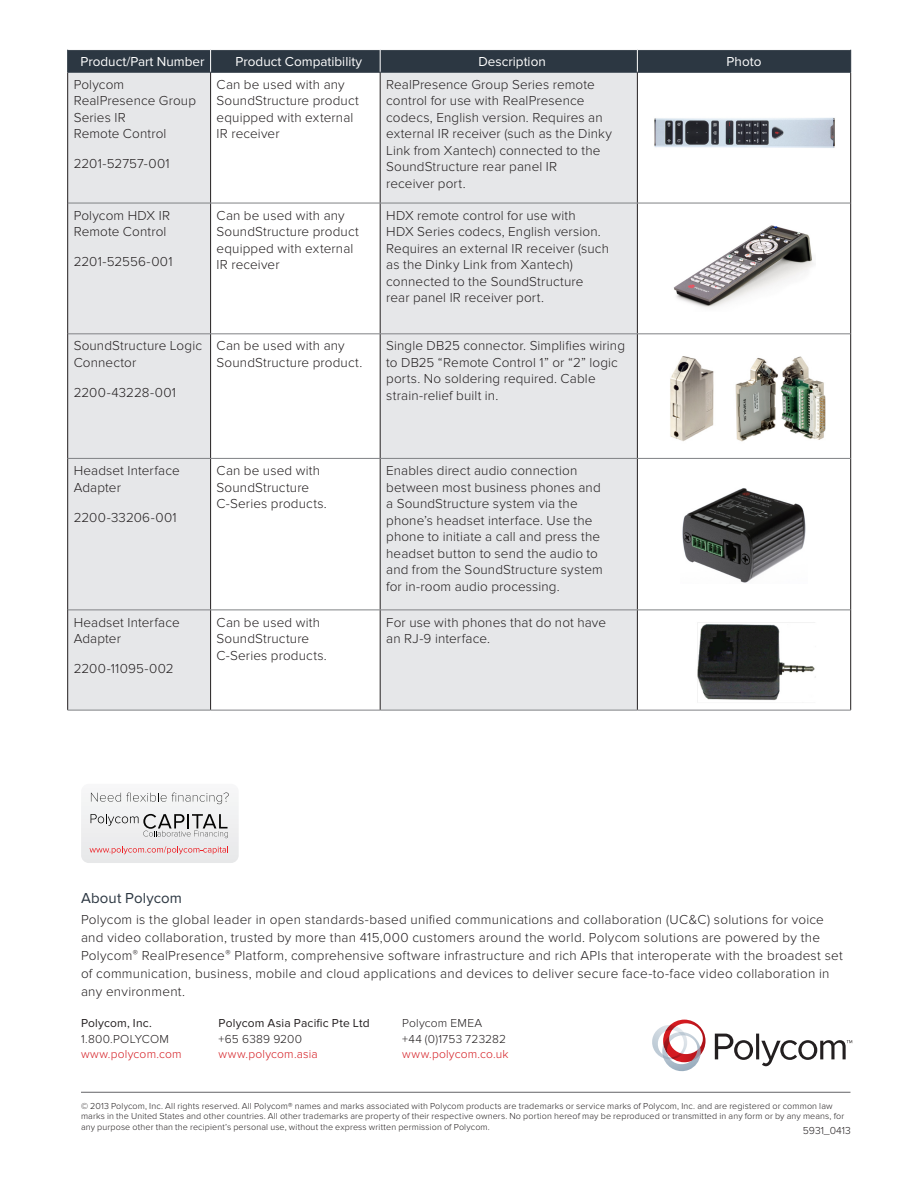
<style>
.page{position:relative;width:918px;height:1188px;background:#fff}
.page>*{position:absolute;margin:0;border:0;box-sizing:border-box;transform-origin:0 0}
.About_Polycom_Header{font:15px "Proxima Nova";letter-spacing:.01em;color:#2c3742}
.Table_Body_Copy{font:300 13.5px/16.5px "Proxima Nova";letter-spacing:.01em;color:#231f20}
.Body_Copy_Text{font:300 13.5px/18px "Proxima Nova";letter-spacing:.02em;color:#231f20}
.t1{font:13.5px "Proxima Nova";color:#fff}
.Address_Bar_URL{font:300 12px "Proxima Nova";letter-spacing:.015em;color:#d41b21}
.Address_Bar_Address{font:300 12px "Proxima Nova";letter-spacing:.015em;color:#231f20}
.Address_Bar_Header{font:12px "Proxima Nova";letter-spacing:.015em;color:#231f20}
.Address_Bar_Header-2{font:300 12px "Proxima Nova";letter-spacing:.015em;color:#231f20}
.Part_Number{font:300 10.5px "Proxima Nova";color:#231f20}
.Legal_Disclaimer{font:300 9px/10.5px "Proxima Nova";letter-spacing:.015em;color:#231f20}
</style>
<div class="page">
<svg style="left:81px;top:792px;width:158px;height:71px"></svg>
<hr style="left:81px;top:1092px;width:769px;height:1px;background:#636366">
<svg style="left:652px;top:1020px;width:54px;height:51px"></svg>
<svg style="left:715px;top:1034px;width:38px;height:26px"></svg>
<hr style="left:756px;top:1034px;width:3px;height:25px;background:#231f20">
<svg style="left:761px;top:1040px;width:91px;height:26px"></svg>
<svg style="left:68px;top:73px;width:569px;height:637px;fill:#e6e7e9"></svg>
<hr style="left:67px;top:72px;width:1px;height:131px;background:#231f20">
<hr style="left:210px;top:72px;width:1px;height:131px;background:#231f20">
<hr style="left:380px;top:72px;width:1px;height:131px;background:#231f20">
<hr style="left:637px;top:72px;width:1px;height:131px;background:#231f20">
<hr style="left:850px;top:72px;width:1px;height:131px;background:#231f20">
<hr style="left:67px;top:203px;width:1px;height:131px;background:#231f20">
<hr style="left:210px;top:203px;width:1px;height:131px;background:#231f20">
<hr style="left:380px;top:203px;width:1px;height:131px;background:#231f20">
<hr style="left:637px;top:203px;width:1px;height:131px;background:#231f20">
<hr style="left:850px;top:203px;width:1px;height:131px;background:#231f20">
<hr style="left:67px;top:334px;width:1px;height:124px;background:#231f20">
<hr style="left:210px;top:334px;width:1px;height:124px;background:#231f20">
<hr style="left:380px;top:334px;width:1px;height:124px;background:#231f20">
<hr style="left:637px;top:334px;width:1px;height:124px;background:#231f20">
<hr style="left:850px;top:334px;width:1px;height:124px;background:#231f20">
<hr style="left:67px;top:458px;width:1px;height:152px;background:#231f20">
<hr style="left:210px;top:459px;width:1px;height:151px;background:#231f20">
<hr style="left:380px;top:459px;width:1px;height:151px;background:#231f20">
<hr style="left:637px;top:459px;width:1px;height:151px;background:#231f20">
<hr style="left:850px;top:458px;width:1px;height:152px;background:#231f20">
<hr style="left:67px;top:610px;width:1px;height:100px;background:#231f20">
<hr style="left:210px;top:610px;width:1px;height:100px;background:#231f20">
<hr style="left:380px;top:610px;width:1px;height:100px;background:#231f20">
<hr style="left:637px;top:610px;width:1px;height:100px;background:#231f20">
<hr style="left:850px;top:610px;width:1px;height:100px;background:#231f20">
<hr style="left:68px;top:203px;width:143px;height:1px;background:#808285">
<hr style="left:211px;top:203px;width:169px;height:1px;background:#808285">
<hr style="left:380px;top:203px;width:257px;height:1px;background:#808285">
<hr style="left:637px;top:203px;width:214px;height:1px;background:#808285">
<hr style="left:68px;top:334px;width:143px;height:1px;background:#808285">
<hr style="left:211px;top:334px;width:169px;height:1px;background:#808285">
<hr style="left:380px;top:334px;width:257px;height:1px;background:#808285">
<hr style="left:637px;top:334px;width:214px;height:1px;background:#808285">
<hr style="left:68px;top:458px;width:143px;height:1px;background:#808285">
<hr style="left:211px;top:458px;width:169px;height:1px;background:#808285">
<hr style="left:380px;top:458px;width:257px;height:1px;background:#808285">
<hr style="left:637px;top:458px;width:214px;height:1px;background:#808285">
<hr style="left:68px;top:610px;width:143px;height:1px;background:#808285">
<hr style="left:211px;top:610px;width:169px;height:1px;background:#808285">
<hr style="left:380px;top:610px;width:257px;height:1px;background:#808285">
<hr style="left:637px;top:610px;width:214px;height:1px;background:#808285">
<hr style="left:68px;top:710px;width:143px;height:1px;background:#808285">
<hr style="left:211px;top:710px;width:169px;height:1px;background:#808285">
<hr style="left:380px;top:710px;width:257px;height:1px;background:#808285">
<hr style="left:637px;top:710px;width:214px;height:1px;background:#808285">
<div style="left:67px;top:50px;width:784px;height:22px;background:#2c3742"></div>
<hr style="left:68px;top:72px;width:143px;height:1px;background:#2c3742">
<hr style="left:211px;top:72px;width:169px;height:1px;background:#2c3742">
<hr style="left:380px;top:72px;width:257px;height:1px;background:#2c3742">
<hr style="left:637px;top:72px;width:214px;height:1px;background:#2c3742">
<img style="left:673px;top:225px;width:141px;height:83px">
<img style="left:670px;top:356px;width:156px;height:86px">
<img style="left:682px;top:488px;width:124px;height:95px">
<img style="left:697px;top:622px;width:119px;height:80px">
<img style="left:654px;top:117px;width:181px;height:31px">
<p class="t1" style="left:80px;top:54px;width:126px">Product/Part Number</p>
<p class="t1" style="left:236px;top:54px;width:128px">Product Compatibility</p>
<p class="t1" style="left:478px;top:54px;width:69px">Description</p>
<p class="t1" style="left:727px;top:54px;width:36px">Photo</p>
<p class="Table_Body_Copy" style="left:74px;top:76px;width:124px">Polycom<br>RealPresence Group<br>Series IR<br>Remote Control</p>
<p class="Table_Body_Copy" style="left:74px;top:156px;width:97px">2201-52757-001</p>
<p class="Table_Body_Copy" style="left:217px;top:76px;width:144px">Can be used with any<br>SoundStructure product equipped with external<br>IR receiver</p>
<p class="Table_Body_Copy" style="left:386px;top:76px;width:227px">RealPresence Group Series remote control for use with RealPresence codecs, English version. Requires an external IR receiver (such as the Dinky<br>Link from Xantech) connected to the<br>SoundStructure rear panel IR<br>receiver port.</p>
<p class="Table_Body_Copy" style="left:74px;top:207px;width:98px">Polycom HDX IR<br>Remote Control</p>
<p class="Table_Body_Copy" style="left:74px;top:254px;width:100px">2201-52556-001</p>
<p class="Table_Body_Copy" style="left:74px;top:338px;width:130px">SoundStructure Logic<br>Connector</p>
<p class="Table_Body_Copy" style="left:74px;top:384px;width:104px">2200-43228-001</p>
<p class="Table_Body_Copy" style="left:217px;top:207px;width:144px">Can be used with any<br>SoundStructure product equipped with external<br>IR receiver</p>
<p class="Table_Body_Copy" style="left:386px;top:207px;width:224px">HDX remote control for use with<br>HDX Series codecs, English version.<br>Requires an external IR receiver (such as the Dinky Link from Xantech) connected to the SoundStructure rear panel IR receiver port.</p>
<p class="Table_Body_Copy" style="left:217px;top:338px;width:147px">Can be used with any<br>SoundStructure product.</p>
<p class="Table_Body_Copy" style="left:386px;top:338px;width:240px">Single DB25 connector. Simplifies wiring to DB25 “Remote Control 1” or “2” logic ports. No soldering required. Cable strain-relief built in.</p>
<p class="Table_Body_Copy" style="left:74px;top:462px;width:108px">Headset Interface<br>Adapter</p>
<p class="Table_Body_Copy" style="left:74px;top:509px;width:105px">2200-33206-001</p>
<p class="Table_Body_Copy" style="left:74px;top:614px;width:108px">Headset Interface<br>Adapter</p>
<p class="Table_Body_Copy" style="left:74px;top:660px;width:102px">2200-11095-002</p>
<p class="Table_Body_Copy" style="left:217px;top:462px;width:112px">Can be used with<br>SoundStructure<br>C-Series products.</p>
<p class="Table_Body_Copy" style="left:386px;top:462px;width:218px">Enables direct audio connection between most business phones and a SoundStructure system via the phone’s headset interface. Use the phone to initiate a call and press the headset button to send the audio to and from the SoundStructure system for in-room audio processing.</p>
<p class="Table_Body_Copy" style="left:217px;top:614px;width:112px">Can be used with<br>SoundStructure<br>C-Series products.</p>
<p class="Table_Body_Copy" style="left:386px;top:614px;width:221px">For use with phones that do not have an RJ-9 interface.</p>
<p class="About_Polycom_Header" style="left:81px;top:889px;width:102px">About Polycom</p>
<p class="Body_Copy_Text" style="left:81px;top:911px;width:763px">Polycom is the global leader in open standards-based unified communications and collaboration (UC&amp;C) solutions for voice and video collaboration, trusted by more than 415,000 customers around the world. Polycom solutions are powered by the Polycom<sup>®</sup> RealPresence<sup>®</sup> Platform, comprehensive software infrastructure and rich APIs that interoperate with the broadest set of communication, business, mobile and cloud applications and devices to deliver secure face-to-face video collaboration in any environment.</p>
<p class="Address_Bar_Header" style="left:81px;top:1016px;width:72px">Polycom, Inc.</p>
<p class="Address_Bar_Address" style="left:81px;top:1032px;width:89px">1.800.POLYCOM</p>
<p class="Address_Bar_URL" style="left:81px;top:1047px;width:102px">www.polycom.com</p>
<p class="Address_Bar_Header" style="left:219px;top:1016px;width:153px">Polycom Asia Pacific Pte Ltd</p>
<p class="Address_Bar_Address" style="left:219px;top:1032px;width:85px">+65 6389 9200</p>
<p class="Address_Bar_URL" style="left:219px;top:1047px;width:101px">www.polycom.asia</p>
<p class="Address_Bar_Header-2" style="left:402px;top:1016px;width:82px">Polycom EMEA</p>
<p class="Address_Bar_Address" style="left:402px;top:1032px;width:106px">+44 (0)1753 723282</p>
<p class="Address_Bar_URL" style="left:402px;top:1047px;width:108px">www.polycom.co.uk</p>
<p class="Legal_Disclaimer" style="left:81px;top:1101px;width:765px">© 2013 Polycom, Inc. All rights reserved. All Polycom® names and marks associated with Polycom products are trademarks or service marks of Polycom, Inc. and are registered or common law marks in the United States and other countries. All other trademarks are property of their respective owners. No portion hereof may be reproduced or transmitted in any form or by any means, for any purpose other than the recipient’s personal use, without the express written permission of Polycom.</p>
<p class="Part_Number" style="left:803px;top:1124px;width:50px">5931_0413</p>
</div>
